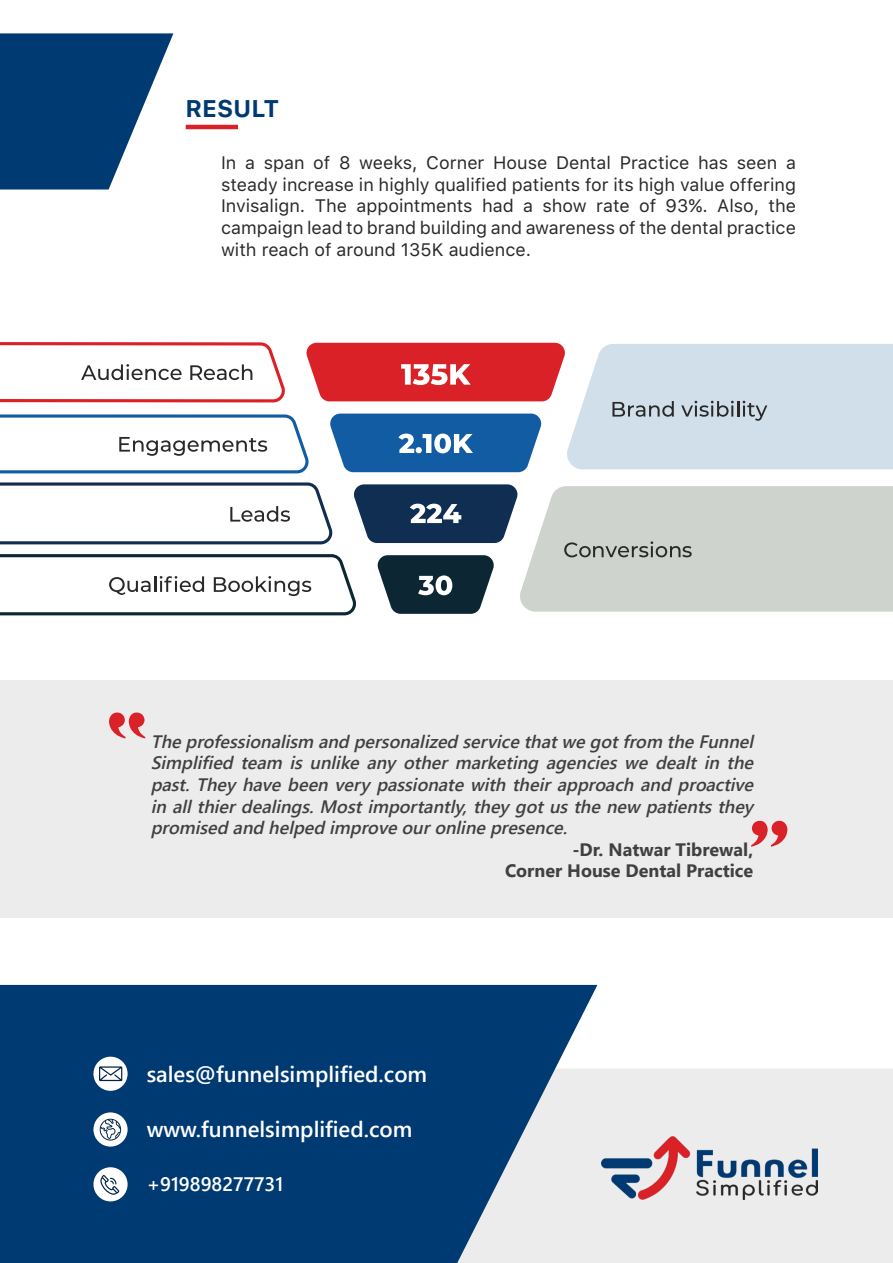
<style>
.page{position:relative;width:893px;height:1263px;background:#fff}
.page>*{position:absolute;margin:0;border:0;box-sizing:border-box;transform-origin:0 0}
.t1{font:700 90px "Perpetua Titling";color:#da2127}
.t2{font:700 24px "SFUI Text";color:#003a72}
.t3{font:600 22.2px "Segoe UI";color:#fff}
.t4{font:600 19.5px "Segoe UI";color:#fff}
.t5{font:italic 600 18px/21.6px "Segoe UI";color:#413f40;text-align:justify}
.t6{font:18px/21.6px "SFUI Text";color:#282929;text-align:justify}
.t7{font:700 18px "Segoe UI";color:#413f40}
</style>
<div class="page">
<svg style="left:0;top:33px;width:173px;height:156px"></svg>
<hr style="left:186px;top:125px;width:52px;height:4px;background:#da2127">
<svg style="left:612px;top:401px;width:62px;height:16px"></svg>
<svg style="left:681px;top:401px;width:86px;height:20px;background:#a7b2ba"></svg>
<svg style="left:564px;top:541px;width:128px;height:16px;background:#a2a7a1"></svg>
<svg style="left:0;top:414px;width:309px;height:59px"></svg>
<svg style="left:0;top:482px;width:333px;height:62px"></svg>
<svg style="left:0;top:554px;width:356px;height:61px"></svg>
<svg style="left:0;top:342px;width:285px;height:61px"></svg>
<svg style="left:306px;top:343px;width:259px;height:58px;background:#de393e"></svg>
<svg style="left:330px;top:414px;width:212px;height:58px;background:#3171af"></svg>
<svg style="left:354px;top:484px;width:164px;height:59px;background:#324c6b"></svg>
<svg style="left:377px;top:555px;width:117px;height:59px"></svg>
<div style="left:0;top:680px;width:893px;height:237px;background:#ececec"></div>
<div style="left:597px;top:1069px;width:296px;height:194px;background:#ececec"></div>
<svg style="left:0;top:985px;width:597px;height:278px;background:#1c4f80"></svg>
<img style="left:601px;top:1137px;width:217px;height:63px">
<div style="left:93px;top:1057px;width:35px;height:34px;background:#fff;border-radius:50%"></div>
<svg style="left:99px;top:1066px;width:23px;height:15px"></svg>
<div style="left:93px;top:1112px;width:35px;height:34px;background:#fff;border-radius:50%"></div>
<svg style="left:100px;top:1119px;width:21px;height:21px"></svg>
<div style="left:93px;top:1167px;width:35px;height:34px;background:#fff;border-radius:50%"></div>
<svg style="left:100px;top:1175px;width:19px;height:20px"></svg>
<p class="t2" style="left:185px;top:91px;width:96px">RESULT</p>
<p class="t6" style="left:221px;top:151px;width:576px">In a span of 8 weeks, Corner House Dental Practice has seen a steady increase in highly qualified patients for its high value offering Invisalign. The appointments had a show rate of 93%. Also, the campaign lead to brand building and awareness of the dental practice with reach of around 135K audience.</p>
<p class="t5" style="left:151px;top:729px;width:611px">Theprofessionalism andpersonalizedservicethatwegotfrom theFunnel Simplified team is unlike any other marketing agencies we dealt in the past.Theyhavebeenverypassionatewiththeirapproachandproactive inallthierdealings.Mostimportantly,theygotusthenew patientsthey promisedandhelpedimproveouronlinepresence.</p>
<p class="t7" style="left:572px;top:839px;width:182px">-Dr. Natwar Tibrewal,</p>
<p class="t7" style="left:505px;top:861px;width:250px">Corner House Dental Practice</p>
<p class="t1" style="left:749px;top:798px;width:43px">"</p>
<p class="t3" style="left:147px;top:1053px;width:282px">sales@funnelsimplified.com</p>
<p class="t3" style="left:147px;top:1108px;width:267px">www.funnelsimplified.com</p>
<p class="t4" style="left:147px;top:1165px;width:138px">+919898277731</p>
</div>
